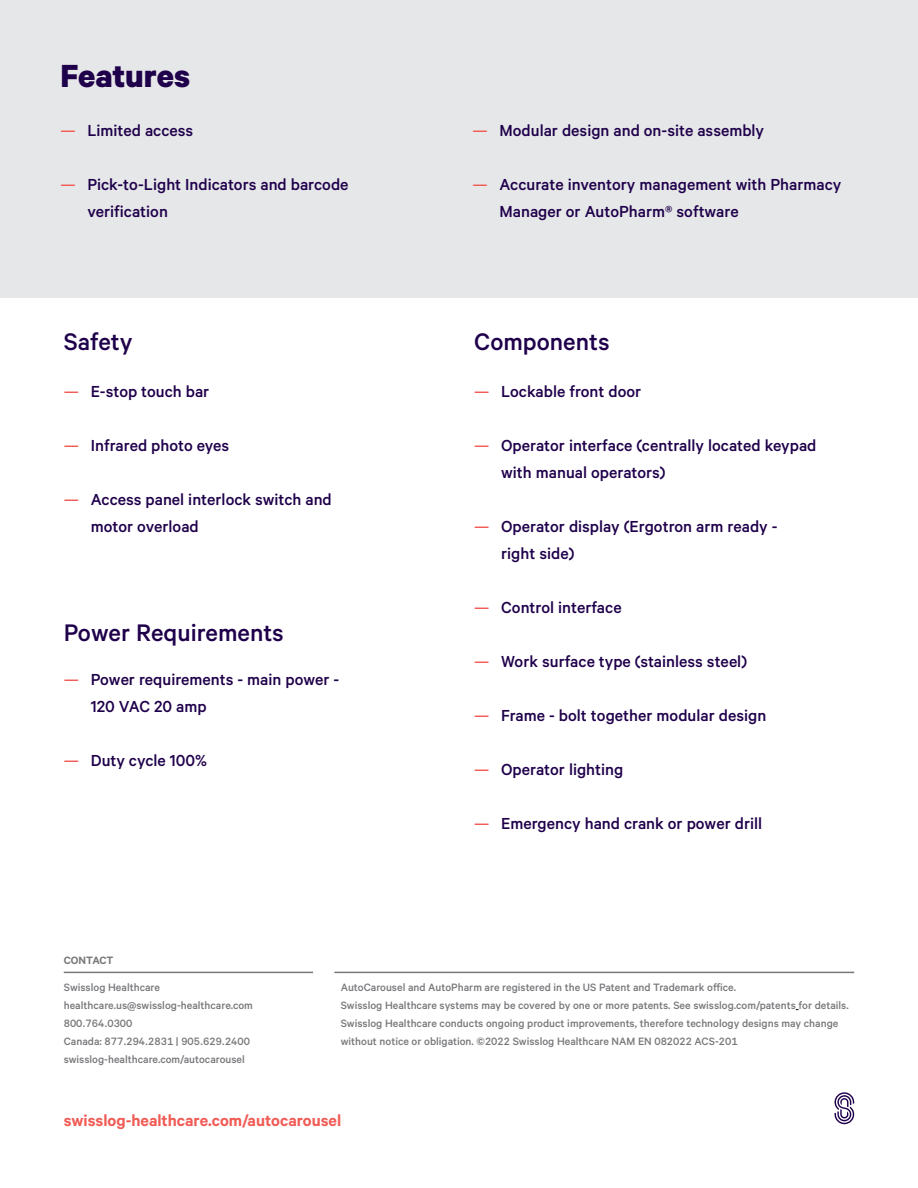
<style>
.page{position:relative;width:918px;height:1188px;background:#fff}
.page>*{position:absolute;margin:0;border:0;box-sizing:border-box;transform-origin:0 0}
.Body_Text{font:700 36px "Calibre";color:#1f004b}
.Body_Text-2{font:500 27px "Calibre";color:#1f004b}
.t1{font:500 18px/27px "Calibre";color:#1f004b}
.t2{font:600 18px "Calibre";color:#f15b55}
._06_SL_ED_Source___I{font:500 12px/18px "Calibre";color:#77787b}
._06_SL_ED_Contact_8{font:500 12px/18px "Calibre";color:#77787b}
._06_SL_ED_Contact_ti{font:600 12px "Calibre";letter-spacing:-.01em;color:#77787b}
.s1{color:#f15b55}
</style>
<div class="page">
<div style="left:0;top:0;width:918px;height:298px;background:#e6e7e8"></div>
<svg style="left:835px;top:1092px;width:19px;height:32px"></svg>
<hr style="left:334px;top:972px;width:520px;height:1px;background:#77787b">
<hr style="left:64px;top:972px;width:249px;height:1px;background:#77787b">
<p class="Body_Text" style="left:60px;top:54px;width:131px">Features</p>
<p class="t1" style="left:60px;top:116px;width:134px"><span class="s1">—</span> Limited access</p>
<p class="t1" style="left:87px;top:170px;width:263px;text-indent:-27px"><span class="s1">—</span> Pick-to-Light Indicators and barcode verification</p>
<p class="Body_Text-2" style="left:64px;top:326px;width:70px">Safety</p>
<p class="t1" style="left:64px;top:377px;width:147px"><span class="s1">—</span> E-stop touch bar</p>
<p class="t1" style="left:64px;top:431px;width:167px"><span class="s1">—</span> Infrared photo eyes</p>
<p class="t1" style="left:91px;top:485px;width:243px;text-indent:-27px"><span class="s1">—</span> Access panel interlock switch and motor overload</p>
<p class="Body_Text-2" style="left:64px;top:617px;width:222px">Power Requirements</p>
<p class="t1" style="left:91px;top:665px;width:250px;text-indent:-27px"><span class="s1">—</span> Power requirements - main power -<br>120 VAC 20 amp</p>
<p class="t1" style="left:64px;top:746px;width:145px"><span class="s1">—</span> Duty cycle 100%</p>
<p class="t1" style="left:472px;top:116px;width:293px"><span class="s1">—</span> Modular design and on-site assembly</p>
<p class="t1" style="left:499px;top:170px;width:344px;text-indent:-27px"><span class="s1">—</span> Accurate inventory management with Pharmacy<br>Manager or AutoPharm® software</p>
<p class="Body_Text-2" style="left:474px;top:326px;width:137px">Components</p>
<p class="t1" style="left:474px;top:377px;width:169px"><span class="s1">—</span> Lockable front door</p>
<p class="t1" style="left:501px;top:431px;width:317px;text-indent:-27px"><span class="s1">—</span> Operator interface (centrally located keypad with manual operators)</p>
<p class="t1" style="left:501px;top:512px;width:278px;text-indent:-27px"><span class="s1">—</span> Operator display (Ergotron arm ready - right side)</p>
<p class="t1" style="left:474px;top:593px;width:149px"><span class="s1">—</span> Control interface</p>
<p class="t1" style="left:474px;top:647px;width:274px"><span class="s1">—</span> Work surface type (stainless steel)</p>
<p class="t1" style="left:474px;top:701px;width:294px"><span class="s1">—</span> Frame - bolt together modular design</p>
<p class="t1" style="left:474px;top:755px;width:151px"><span class="s1">—</span> Operator lighting</p>
<p class="t1" style="left:474px;top:809px;width:290px"><span class="s1">—</span> Emergency hand crank or power drill</p>
<p class="_06_SL_ED_Contact_ti" style="left:64px;top:953px;width:51px">CONTACT</p>
<p class="_06_SL_ED_Contact_8" style="left:64px;top:978px;width:191px">Swisslog Healthcare healthcare.us@swisslog-healthcare.com<br>800.764.0300<br>Canada: 877.294.2831 | 905.629.2400 swisslog-healthcare.com/autocarousel</p>
<p class="_06_SL_ED_Source___I" style="left:341px;top:978px;width:510px">AutoCarousel and AutoPharm are registered in the US Patent and Trademark office.<br>Swisslog Healthcare systems may be covered by one or more patents. See swisslog.com/patents for details.<br>Swisslog Healthcare conducts ongoing product improvements, therefore technology designs may change without notice or obligation. ©2022 Swisslog Healthcare NAM EN 082022 ACS-201</p>
<p class="t2" style="left:64px;top:1109px;width:279px">swisslog-healthcare.com/autocarousel</p>
</div>
